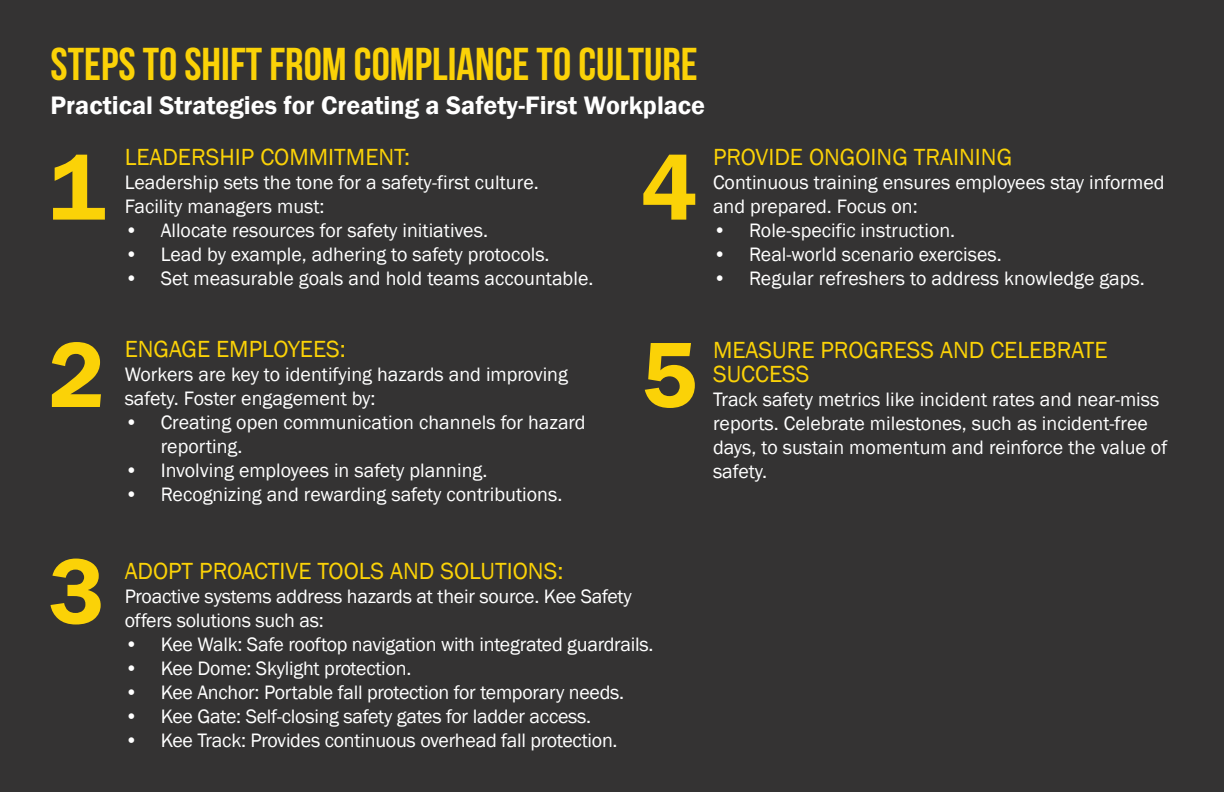
<style>
.page{position:relative;width:1224px;height:792px;background:#343333}
.page>*{position:absolute;margin:0;border:0;box-sizing:border-box;transform-origin:0 0}
.t1{font:600 96px "Franklin Gothic";color:#fbd207}
.t2{font:700 46px "Bebas Neue";color:#fbd207}
.t3{font:600 26px "Franklin Gothic";color:#fff}
.t4{font:24px/24px "Franklin Gothic";color:#fbd207}
.t5{font:20px/24px "Franklin Gothic";color:#fff}
</style>
<div class="page">
<h2 class="t2" style="left:51px;top:39px;width:649px">STEPS TO SHIFT FROM COMPLIANCE TO CULTURE</h2>
<h3 class="t3" style="left:51px;top:89px;width:656px">Practical Strategies for Creating a Safety-First Workplace</h3>
<h1 class="t1" style="left:49px;top:128px;width:58px">1</h1>
<p class="t4" style="left:125px;top:146px;width:287px">LEADERSHIP COMMITMENT:</p>
<p class="t5" style="left:125px;top:171px;width:416px">Leadership sets the tone for a safety-first culture.<br>Facility managers must:</p>
<p class="t5" style="left:125px;top:219px;width:365px">• Allocate resources for safety initiatives.</p>
<p class="t5" style="left:125px;top:243px;width:426px">• Lead by example, adhering to safety protocols.</p>
<p class="t5" style="left:125px;top:267px;width:470px">• Set measurable goals and hold teams accountable.</p>
<h1 class="t1" style="left:49px;top:316px;width:58px">2</h1>
<p class="t4" style="left:125px;top:338px;width:223px">ENGAGE EMPLOYEES:</p>
<p class="t5" style="left:125px;top:363px;width:445px">Workers are key to identifying hazards and improving safety. Foster engagement by:</p>
<p class="t5" style="left:161px;top:411px;width:426px;text-indent:-36px">• Creating open communication channels for hazard reporting.</p>
<p class="t5" style="left:125px;top:459px;width:364px">• Involving employees in safety planning.</p>
<p class="t5" style="left:125px;top:483px;width:439px">• Recognizing and rewarding safety contributions.</p>
<h1 class="t1" style="left:641px;top:128px;width:58px">4</h1>
<p class="t4" style="left:713px;top:146px;width:301px">PROVIDE ONGOING TRAINING</p>
<p class="t5" style="left:713px;top:171px;width:453px">Continuous training ensures employees stay informed and prepared. Focus on:</p>
<p class="t5" style="left:713px;top:219px;width:244px">• Role-specific instruction.</p>
<p class="t5" style="left:713px;top:243px;width:290px">• Real-world scenario exercises.</p>
<p class="t5" style="left:713px;top:267px;width:433px">• Regular refreshers to address knowledge gaps.</p>
<h1 class="t1" style="left:641px;top:316px;width:58px">5</h1>
<p class="t4" style="left:713px;top:339px;width:396px">MEASURE PROGRESS AND CELEBRATE<br>SUCCESS</p>
<p class="t5" style="left:713px;top:388px;width:456px">Track safety metrics like incident rates and near-miss reports. Celebrate milestones, such as incident-free days, to sustain momentum and reinforce the value of safety.</p>
<h1 class="t1" style="left:49px;top:532px;width:58px">3</h1>
<p class="t4" style="left:125px;top:559px;width:440px">ADOPT PROACTIVE TOOLS AND SOLUTIONS:</p>
<p class="t5" style="left:125px;top:584px;width:508px">Proactive systems address hazards at their source. Kee Safety offers solutions such as:</p>
<p class="t5" style="left:125px;top:632px;width:530px">• Kee Walk: Safe rooftop navigation with integrated guardrails.</p>
<p class="t5" style="left:125px;top:656px;width:288px">• Kee Dome: Skylight protection.</p>
<p class="t5" style="left:125px;top:680px;width:501px">• Kee Anchor: Portable fall protection for temporary needs.</p>
<p class="t5" style="left:125px;top:704px;width:468px">• Kee Gate: Self-closing safety gates for ladder access.</p>
<p class="t5" style="left:125px;top:728px;width:494px">• Kee Track: Provides continuous overhead fall protection.</p>
</div>
